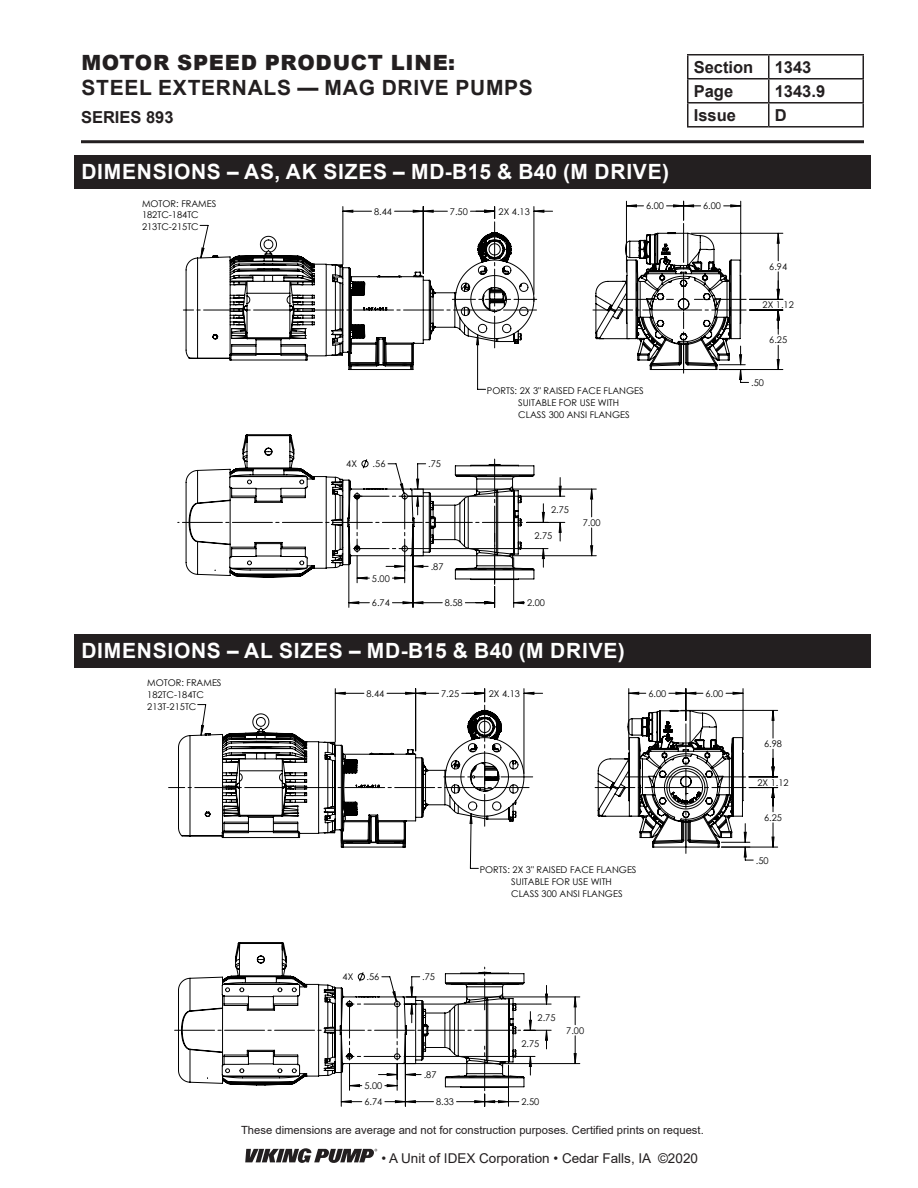
<style>
.page{position:relative;width:918px;height:1188px;background:#fff}
.page>*{position:absolute;margin:0;border:0;box-sizing:border-box;transform-origin:0 0}
.BLACK_BAR_Caps_Heade{font:700 21px "Arial";letter-spacing:.035em;color:#fff}
.t1{font:700 21px "Arial";letter-spacing:.035em;color:#231f20}
.t2{font:900 21px "Arial";letter-spacing:.035em;color:#231f20}
.t3{font:700 16.5px "Arial";color:#231f20}
.t4{font:13.5px "Arial";color:#231f20}
.Dimension_Pages_-_To{font:11.25px "Arial";color:#231f20}
.t5{font:9.3px/11.9px "Century Gothic";color:#000}
</style>
<div class="page">
<div style="left:74px;top:155px;width:797px;height:33px;background:#231f20"></div>
<div style="left:74px;top:634px;width:797px;height:34px;background:#231f20"></div>
<hr style="left:691px;top:233px;width:92px;height:1px;background:#000">
<hr style="left:749px;top:299px;width:34px;height:1px;background:#000">
<svg style="left:348px;top:309px;width:401px;height:295px"></svg>
<svg style="left:185px;top:348px;width:350px;height:22px"></svg>
<svg style="left:183px;top:207px;width:370px;height:141px"></svg>
<svg style="left:593px;top:201px;width:187px;height:172px"></svg>
<svg style="left:185px;top:434px;width:352px;height:146px"></svg>
<hr style="left:628px;top:689px;width:1px;height:61px;background:#000">
<hr style="left:686px;top:689px;width:1px;height:32px;background:#000">
<hr style="left:743px;top:689px;width:1px;height:61px;background:#000">
<svg style="left:350px;top:692px;width:404px;height:411px"></svg>
<svg style="left:178px;top:826px;width:347px;height:22px"></svg>
<svg style="left:169px;top:689px;width:374px;height:137px"></svg>
<svg style="left:595px;top:706px;width:183px;height:147px"></svg>
<svg style="left:178px;top:942px;width:349px;height:146px"></svg>
<hr style="left:687px;top:54px;width:82px;height:2px;background:#231f20">
<hr style="left:769px;top:54px;width:95px;height:2px;background:#231f20">
<hr style="left:862px;top:56px;width:2px;height:22px;background:#231f20">
<hr style="left:769px;top:78px;width:95px;height:2px;background:#231f20">
<hr style="left:862px;top:80px;width:2px;height:22px;background:#231f20">
<svg style="left:687px;top:55px;width:176px;height:71px"></svg>
<hr style="left:769px;top:102px;width:95px;height:2px;background:#231f20">
<hr style="left:768px;top:104px;width:2px;height:22px;background:#231f20">
<hr style="left:862px;top:104px;width:2px;height:22px;background:#231f20">
<hr style="left:687px;top:126px;width:82px;height:2px;background:#231f20">
<hr style="left:769px;top:126px;width:95px;height:2px;background:#231f20">
<hr style="left:81px;top:140px;width:783px;height:3px;background:#231f20">
<svg style="left:245px;top:1148px;width:132px;height:15px"></svg>
<h1 class="t2" style="left:81px;top:47px;width:375px">MOTOR SPEED PRODUCT LINE:</h1>
<h1 class="t1" style="left:81px;top:73px;width:453px">STEEL EXTERNALS — MAG DRIVE PUMPS</h1>
<h2 class="t3" style="left:694px;top:55px;width:61px">Section</h2>
<h2 class="t3" style="left:775px;top:55px;width:38px">1343</h2>
<h2 class="t3" style="left:694px;top:79px;width:41px">Page</h2>
<h2 class="t3" style="left:775px;top:79px;width:52px">1343.9</h2>
<h2 class="t3" style="left:81px;top:105px;width:94px">SERIES 893</h2>
<h2 class="t3" style="left:694px;top:103px;width:44px">Issue</h2>
<h2 class="t3" style="left:775px;top:103px;width:13px">D</h2>
<p class="BLACK_BAR_Caps_Heade" style="left:81px;top:157px;width:589px">DIMENSIONS – AS, AK SIZES – MD-B15 &amp; B40 (M DRIVE)</p>
<p class="t5" style="left:142px;top:197px;width:76px">MOTOR: FRAMES<br>182TC-184TC<br>213TC-215TC</p>
<p class="t5" style="left:374px;top:205px;width:19px">8.44</p>
<p class="t5" style="left:450px;top:205px;width:19px">7.50</p>
<p class="t5" style="left:499px;top:205px;width:33px">2X 4.13</p>
<p class="t5" style="left:646px;top:200px;width:19px">6.00</p>
<p class="t5" style="left:703px;top:200px;width:19px">6.00</p>
<p class="t5" style="left:346px;top:458px;width:12px">4X</p>
<p class="t5" style="left:373px;top:458px;width:14px">.56</p>
<p class="t5" style="left:428px;top:458px;width:14px">.75</p>
<p class="t5" style="left:431px;top:560px;width:14px">.87</p>
<p class="t5" style="left:518px;top:385px;width:127px;text-indent:-31px">PORTS: 2X 3" RAISED FACE FLANGES<br>SUITABLE FOR USE WITH<br>CLASS 300 ANSI FLANGES</p>
<p class="t5" style="left:551px;top:503px;width:19px">2.75</p>
<p class="t5" style="left:534px;top:530px;width:19px">2.75</p>
<p class="t5" style="left:583px;top:516px;width:19px">7.00</p>
<p class="t5" style="left:372px;top:572px;width:19px">5.00</p>
<p class="t5" style="left:372px;top:597px;width:19px">6.74</p>
<p class="t5" style="left:445px;top:597px;width:19px">8.58</p>
<p class="t5" style="left:527px;top:597px;width:19px">2.00</p>
<p class="BLACK_BAR_Caps_Heade" style="left:81px;top:636px;width:545px">DIMENSIONS – AL SIZES – MD-B15 &amp; B40 (M DRIVE)</p>
<p class="t5" style="left:147px;top:676px;width:76px">MOTOR: FRAMES<br>182TC-184TC<br>213T-215TC</p>
<p class="t5" style="left:367px;top:687px;width:19px">8.44</p>
<p class="t5" style="left:441px;top:687px;width:19px">7.25</p>
<p class="t5" style="left:489px;top:687px;width:33px">2X 4.13</p>
<p class="t5" style="left:648px;top:687px;width:19px">6.00</p>
<p class="t5" style="left:706px;top:687px;width:19px">6.00</p>
<p class="t5" style="left:511px;top:864px;width:127px;text-indent:-31px">PORTS: 2X 3" RAISED FACE FLANGES<br>SUITABLE FOR USE WITH<br>CLASS 300 ANSI FLANGES</p>
<p class="t5" style="left:769px;top:260px;width:19px">6.94</p>
<p class="t5" style="left:763px;top:299px;width:33px">2X 1.12</p>
<p class="t5" style="left:769px;top:334px;width:19px">6.25</p>
<p class="t5" style="left:751px;top:376px;width:14px">.50</p>
<p class="t5" style="left:764px;top:738px;width:19px">6.98</p>
<p class="t5" style="left:757px;top:776px;width:33px">2X 1.12</p>
<p class="t5" style="left:764px;top:811px;width:19px">6.25</p>
<p class="t5" style="left:756px;top:854px;width:14px">.50</p>
<p class="t5" style="left:343px;top:971px;width:12px">4X</p>
<p class="t5" style="left:366px;top:971px;width:14px">.56</p>
<p class="t5" style="left:364px;top:1080px;width:19px">5.00</p>
<p class="t5" style="left:364px;top:1096px;width:19px">6.74</p>
<p class="t5" style="left:422px;top:971px;width:14px">.75</p>
<p class="t5" style="left:538px;top:1011px;width:19px">2.75</p>
<p class="t5" style="left:424px;top:1069px;width:14px">.87</p>
<p class="t5" style="left:521px;top:1037px;width:19px">2.75</p>
<p class="t5" style="left:436px;top:1096px;width:19px">8.33</p>
<p class="t5" style="left:521px;top:1096px;width:19px">2.50</p>
<p class="t5" style="left:566px;top:1024px;width:19px">7.00</p>
<p class="Dimension_Pages_-_To" style="left:241px;top:1122px;width:464px">These dimensions are average and not for construction purposes. Certified prints on request.</p>
<h3 class="t4" style="left:381px;top:1149px;width:318px">• A Unit of IDEX Corporation • Cedar Falls, IA ©2020</h3>
</div>
